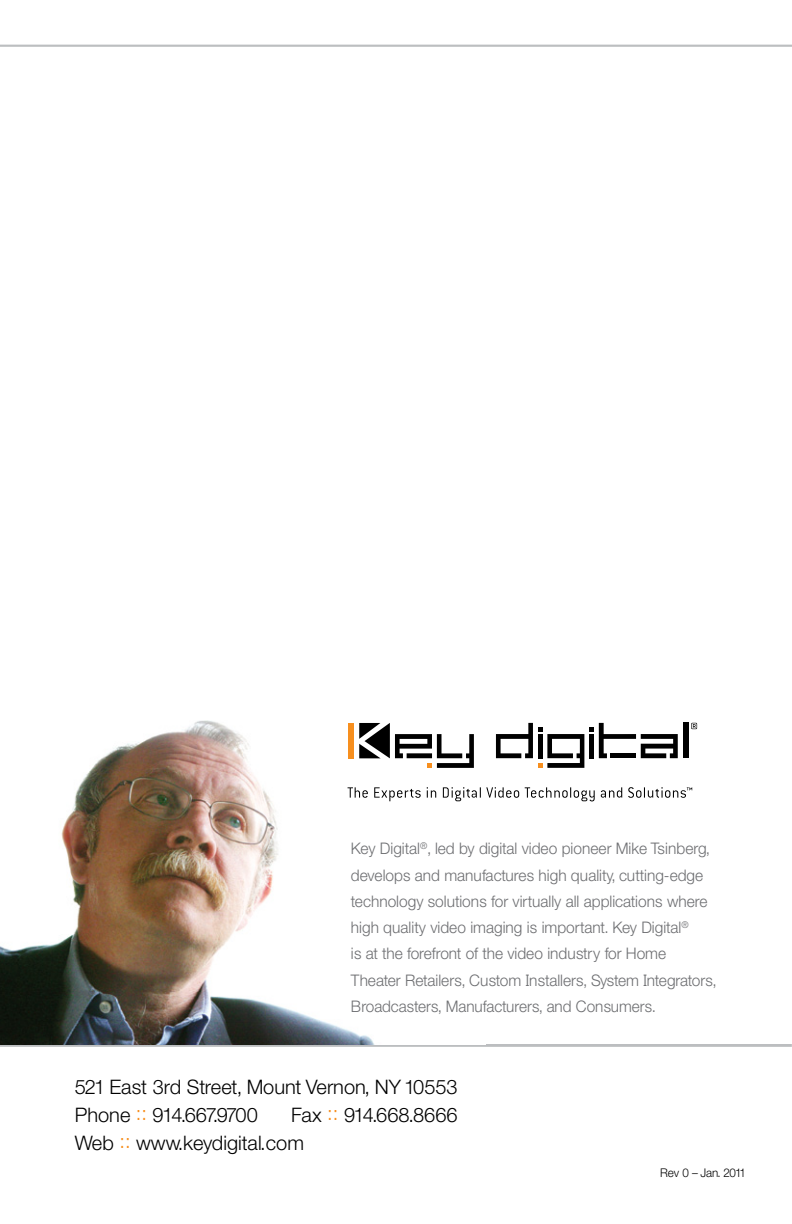
<style>
.page{position:relative;width:792px;height:1224px;background:#fff}
.page>*{position:absolute;margin:0;border:0;box-sizing:border-box;transform-origin:0 0}
.t1{font:300 20px/28px "Helvetica Neue";color:#000}
.t2{font:300 16px/26.2px "Helvetica Neue";color:#6d6e71}
.t3{font:300 12px "Helvetica Neue";letter-spacing:-.025em;color:#000}
.s1{color:#f78f1e}
</style>
<div class="page">
<hr style="left:0;top:1044px;width:792px;height:3px;background:#bcbec0">
<hr style="left:0;top:45px;width:792px;height:2px;background:#bcbec0">
<img style="left:0;top:721px;width:460px;height:323px">
<svg style="left:348px;top:787px;width:20px;height:11px"></svg>
<svg style="left:374px;top:787px;width:47px;height:14px"></svg>
<svg style="left:427px;top:787px;width:9px;height:11px"></svg>
<svg style="left:443px;top:787px;width:75px;height:14px"></svg>
<svg style="left:525px;top:787px;width:70px;height:14px"></svg>
<svg style="left:601px;top:787px;width:21px;height:11px"></svg>
<svg style="left:628px;top:787px;width:64px;height:11px"></svg>
<div style="left:348px;top:723px;width:6px;height:35px;background:#f78f1e"></div>
<div style="left:683px;top:723px;width:5px;height:35px;background:#000"></div>
<svg style="left:496px;top:723px;width:182px;height:45px"></svg>
<svg style="left:359px;top:723px;width:115px;height:45px"></svg>
<svg style="left:691px;top:723px;width:6px;height:6px"></svg>
<p class="t2" style="left:351px;top:835px;width:367px">Key Digital<sup>®</sup>, led by digital video pioneer Mike Tsinberg, develops and manufactures high quality, cutting-edge technology solutions for virtually all applications where high quality video imaging is important. Key Digital<sup>®<br></sup>is at the forefront of the video industry for Home Theater Retailers, Custom Installers, System Integrators, Broadcasters, Manufacturers, and Consumers.</p>
<p class="t1" style="left:75px;top:1072px;width:384px">521 East 3rd Street, Mount Vernon, NY 10553<br>Phone <span class="s1">::</span> 914.667.9700</p>
<p class="t1" style="left:75px;top:1100px;width:384px;text-indent:216px">Fax <span class="s1">::</span> 914.668.8666<br>Web <span class="s1">::</span> www.keydigital.com</p>
<p class="t3" style="left:660px;top:1165px;width:87px">Rev 0 – Jan. 2011</p>
</div>
